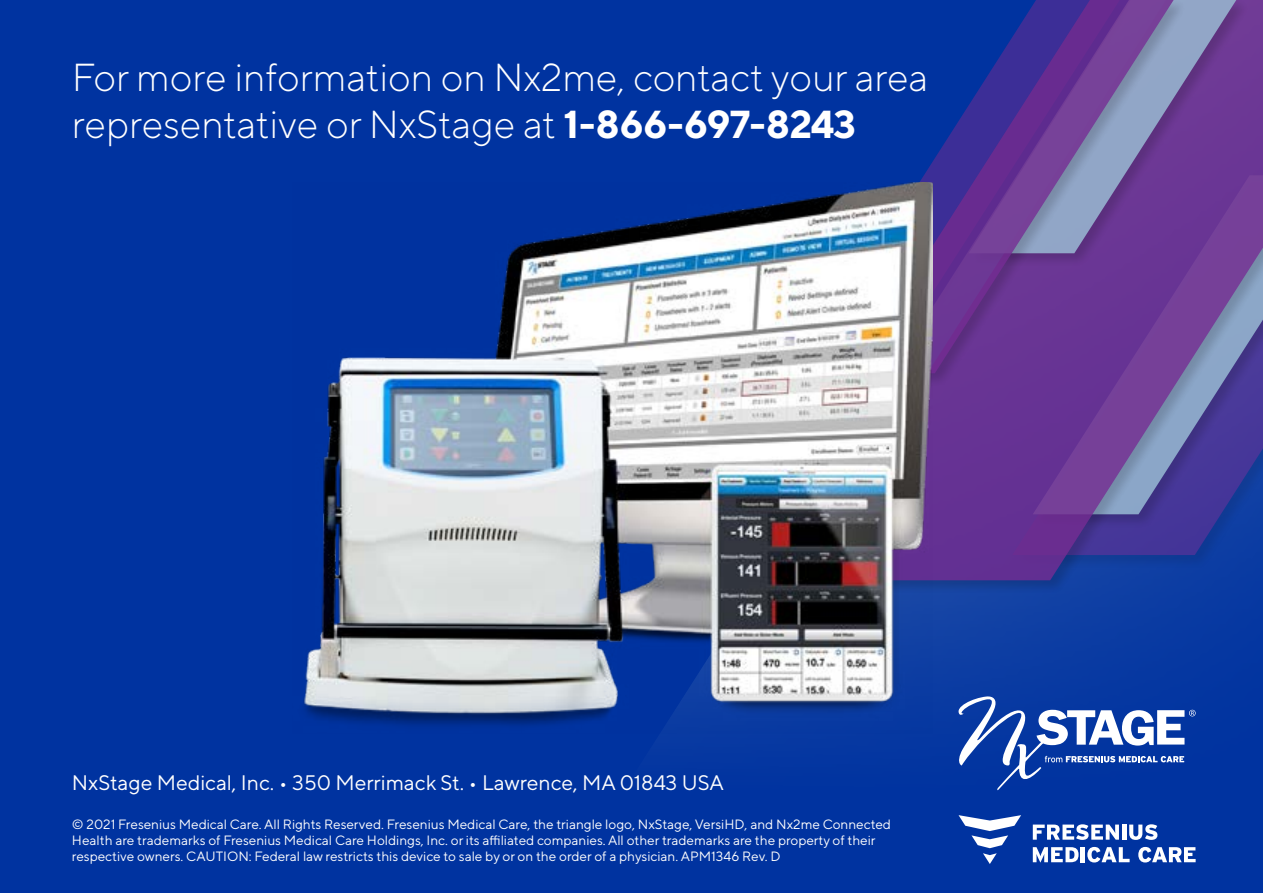
<style>
.page{position:relative;width:1263px;height:893px;background:#0033a0}
.page>*{position:absolute;margin:0;border:0;box-sizing:border-box;transform-origin:0 0}
.t1{font:300 39px/46.8px "TT Norms Pro";color:#fff}
.t2{font:21px "TT Norms Pro";color:#fff}
.t3{font:13.5px/16.2px "TT Norms Pro";color:#fff}
.s1{font-weight:700}
</style>
<div class="page">
<svg style="left:932px;top:595px;width:264px;height:196px"></svg>
<svg style="left:932px;top:0;width:331px;height:580px"></svg>
<div style="left:967px;top:0;width:283px;height:268px;background:#6c3895"></div>
<svg style="left:1187px;top:0;width:49px;height:95px"></svg>
<div style="left:849px;top:0;width:338px;height:388px;background:#000;opacity:.2"></div>
<svg style="left:851px;top:0;width:322px;height:373px"></svg>
<svg style="left:958px;top:696px;width:237px;height:94px"></svg>
<svg style="left:1033px;top:824px;width:86px;height:16px"></svg>
<hr style="left:1122px;top:825px;width:4px;height:15px;background:#fff">
<svg style="left:1129px;top:824px;width:28px;height:16px"></svg>
<svg style="left:1033px;top:847px;width:45px;height:16px"></svg>
<hr style="left:1081px;top:847px;width:4px;height:15px;background:#fff">
<svg style="left:1087px;top:847px;width:42px;height:15px"></svg>
<svg style="left:1138px;top:847px;width:57px;height:15px"></svg>
<svg style="left:958px;top:815px;width:63px;height:49px"></svg>
<img style="left:303px;top:183px;width:629px;height:543px">
<h1 class="t1" style="left:72px;top:51px;width:858px">For more information on Nx2me, contact your area representative or NxStage at <span class="s1">1-866-697-8243</span></h1>
<h2 class="t2" style="left:72px;top:768px;width:654px">NxStage Medical, Inc. • 350 Merrimack St. • Lawrence, MA 01843 USA</h2>
<p class="t3" style="left:72px;top:815px;width:820px">© 2021 Fresenius Medical Care. All Rights Reserved. Fresenius Medical Care, the triangle logo, NxStage, VersiHD, and Nx2me Connected<br>Health are trademarks of Fresenius Medical Care Holdings, Inc. or its affiliated companies. All other trademarks are the property of their respective owners. CAUTION: Federal law restricts this device to sale by or on the order of a physician. APM1346 Rev. D</p>
</div>
